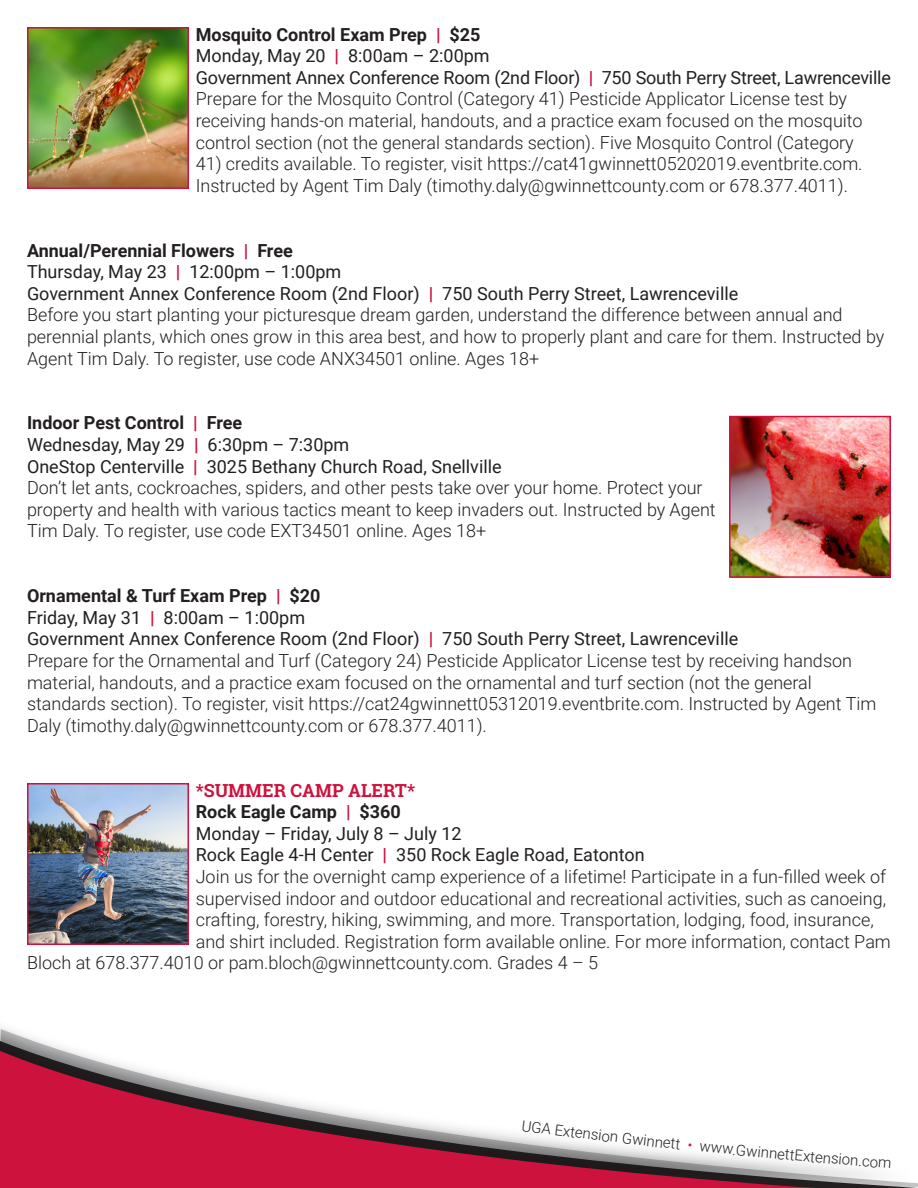
<style>
.page{position:relative;width:918px;height:1188px;background:#fff}
.page>*{position:absolute;margin:0;border:0;box-sizing:border-box;transform-origin:0 0}
.t1{font:300 18px/21.6px "Roboto";color:#231f20}
.t2{font:18px "Roboto";color:#231f20}
.t3{font:700 18px "Roboto";color:#231f20}
.t4{font:700 18px "Roboto Slab";color:#cd123d}
.t5{font:300 15px "Roboto";color:#231f20}
.s1{font-weight:700}
.s2{font-weight:700;color:#cd123d}
.s3{font-weight:400}
.s4{color:#cd123d}
</style>
<div class="page">
<svg style="left:821px;top:1165px;width:97px;height:23px"></svg>
<img style="left:0;top:1027px;width:821px;height:161px">
<svg style="left:0;top:1051px;width:812px;height:137px"></svg>
<img style="left:30px;top:30px;width:156px;height:156px">
<div style="left:27px;top:27px;width:162px;height:162px;border:2px solid #cd123d"></div>
<img style="left:732px;top:419px;width:156px;height:156px">
<div style="left:729px;top:416px;width:162px;height:162px;border:2px solid #cd123d"></div>
<img style="left:30px;top:786px;width:156px;height:156px">
<div style="left:27px;top:783px;width:162px;height:162px;border:2px solid #cd123d"></div>
<svg style="left:879px;top:1165px;width:12px;height:3px"></svg>
<p class="t1" style="left:196px;top:23px;width:697px"><span class="s1">Mosquito Control Exam Prep</span> <span class="s2">|</span> <span class="s1">$25<br></span><span class="s3">Monday, May 20</span> <span class="s2">|</span> <span class="s3">8:00am – 2:00pm<br>Government Annex Conference Room (2nd Floor)</span> <span class="s2">|</span> <span class="s3">750 South Perry Street, Lawrenceville </span>Prepare for the Mosquito Control (Category 41) Pesticide Applicator License test by receiving hands-on material, handouts, and a practice exam focused on the mosquito control section (not the general standards section). Five Mosquito Control (Category</p>
<p class="t1" style="left:196px;top:152px;width:668px">41) credits available. To register, visit https://cat41gwinnett05202019.eventbrite.com.<br>Instructed by Agent Tim Daly (timothy.daly@gwinnettcounty.com or 678.377.4011).</p>
<p class="t1" style="left:27px;top:239px;width:859px"><span class="s1">Annual/Perennial Flowers</span> <span class="s2">|</span> <span class="s1">Free<br></span><span class="s3">Thursday, May 23</span> <span class="s2">|</span> <span class="s3">12:00pm – 1:00pm<br>Government Annex Conference Room (2nd Floor)</span> <span class="s2">|</span> <span class="s3">750 South Perry Street, Lawrenceville<br></span>Before you start planting your picturesque dream garden, understand the difference between annual and perennial plants, which ones grow in this area best, and how to properly plant and care for them. Instructed by Agent Tim Daly. To register, use code ANX34501 online. Ages 18+</p>
<p class="t1" style="left:27px;top:411px;width:690px"><span class="s1">Indoor Pest Control</span> <span class="s2">|</span> <span class="s1">Free<br></span><span class="s3">Wednesday, May 29</span> <span class="s2">|</span> <span class="s3">6:30pm – 7:30pm<br>OneStop Centerville</span> <span class="s2">|</span> <span class="s3">3025 Bethany Church Road, Snellville<br></span>Don’t let ants, cockroaches, spiders, and other pests take over your home. Protect your property and health with various tactics meant to keep invaders out. Instructed by Agent Tim Daly. To register, use code EXT34501 online. Ages 18+</p>
<p class="t1" style="left:27px;top:584px;width:851px"><span class="s1">Ornamental &amp; Turf Exam Prep</span> <span class="s2">|</span> <span class="s1">$20<br></span><span class="s3">Friday, May 31</span> <span class="s2">|</span> <span class="s3">8:00am – 1:00pm<br>Government Annex Conference Room (2nd Floor)</span> <span class="s2">|</span> <span class="s3">750 South Perry Street, Lawrenceville<br></span>Prepare for the Ornamental and Turf (Category 24) Pesticide Applicator License test by receiving handson material, handouts, and a practice exam focused on the ornamental and turf section (not the general standards section). To register, visit https://cat24gwinnett05312019.eventbrite.com. Instructed by Agent Tim Daly (timothy.daly@gwinnettcounty.com or 678.377.4011).</p>
<p class="t4" style="left:196px;top:778px;width:221px">*SUMMER CAMP ALERT*</p>
<p class="t3" style="left:196px;top:799px;width:207px">Rock Eagle Camp <span class="s4">|</span> $360</p>
<p class="t2" style="left:196px;top:821px;width:268px">Monday – Friday, July 8 – July 12</p>
<p class="t2" style="left:196px;top:842px;width:451px">Rock Eagle 4-H Center <span class="s2">|</span> 350 Rock Eagle Road, Eatonton</p>
<p class="t1" style="left:196px;top:865px;width:692px">Join us for the overnight camp experience of a lifetime! Participate in a fun-filled week of</p>
<p class="t1" style="left:196px;top:887px;width:692px">supervised indoor and outdoor educational and recreational activities, such as canoeing,</p>
<p class="t1" style="left:196px;top:908px;width:680px">crafting, forestry, hiking, swimming, and more. Transportation, lodging, food, insurance,</p>
<p class="t1" style="left:196px;top:930px;width:697px">and shirt included. Registration form available online. For more information, contact Pam</p>
<p class="t1" style="left:27px;top:951px;width:573px">Bloch at 678.377.4010 or pam.bloch@gwinnettcounty.com. Grades 4 – 5</p>
<p class="t5" style="left:523px;top:1115px;width:99px;rotate:7deg">UGA Extension</p>
<p class="t5" style="left:623px;top:1127px;width:116px;rotate:6deg">Gwinnett <span class="s4">•</span> www.</p>
<p class="t5" style="left:737px;top:1139px;width:144px;rotate:5deg">GwinnettExtension.co</p>
</div>
